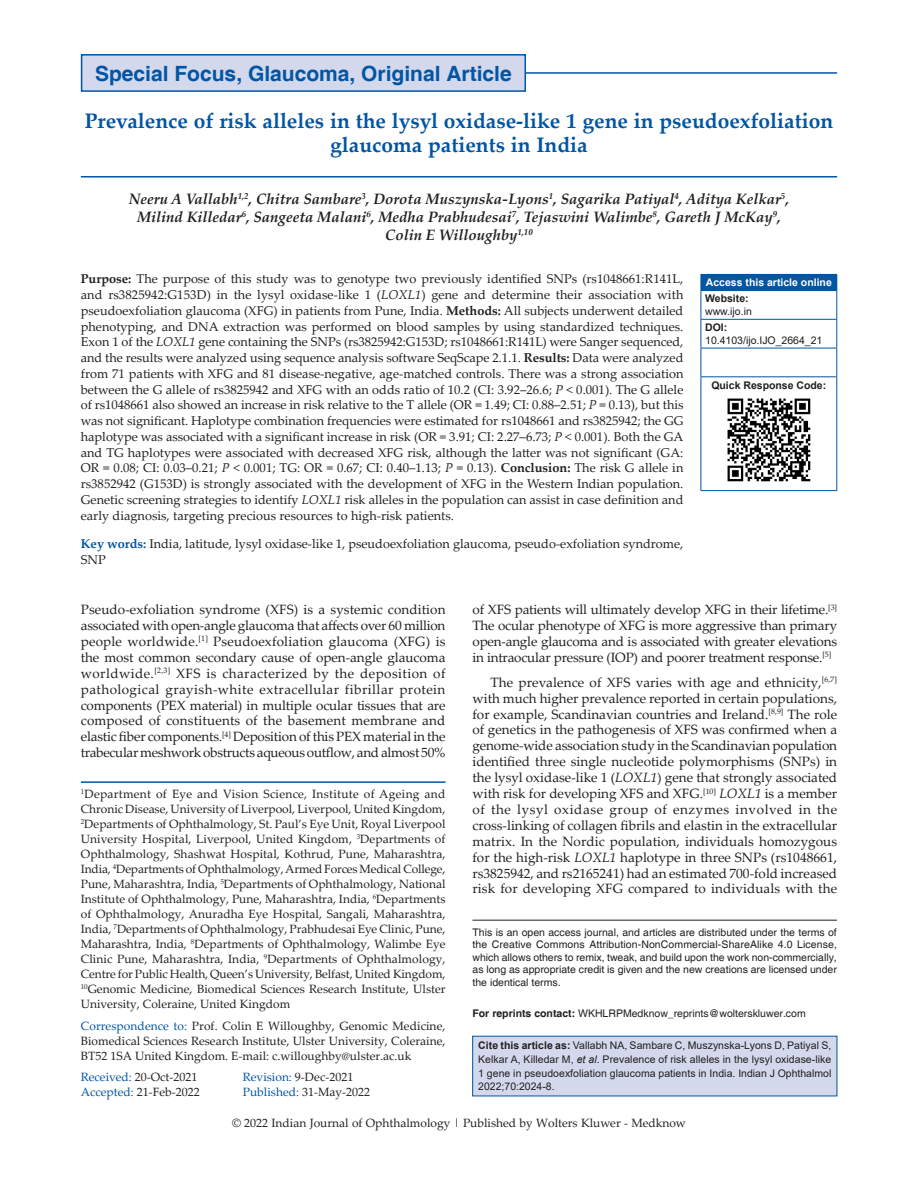
<style>
.page{position:relative;width:918px;height:1188px;background:#fff}
.page>*{position:absolute;margin:0;border:0;box-sizing:border-box;transform-origin:0 0}
.AT{font:700 21px/24px "Palatino Linotype";color:#0155a5;text-align:center}
.AH{font:700 21px "Helvetica";color:#0155a5}
.AU{font:italic 700 15px/18px "Palatino Linotype";color:#231f20;text-align:center}
.TXFL{font:13.5px/15.9px "Palatino Linotype";letter-spacing:-.02em;color:#231f20;text-align:justify}
.TX{font:13.5px/15.9px "Palatino Linotype";letter-spacing:.005em;color:#231f20;text-align:justify}
.ABS{font:12.75px/15.8px "Palatino Linotype";color:#231f20;text-align:justify}
.KWD{font:12.75px/15.8px "Palatino Linotype";color:#231f20}
.AFF{font:12px/15px "Palatino Linotype";color:#231f20;text-align:justify}
.ADD{font:12px/15px "Palatino Linotype";color:#231f20;text-align:justify}
.HIS{font:12px "Palatino Linotype";color:#231f20}
.Reprint{font:10.5px/12.6px "Helvetica";color:#231f20;text-align:justify}
.HTC{font:10.5px/13.6px "Arial";color:#231f20}
.t1{font:10.5px/12.6px "Arial";color:#1f1b1c}
.t2{font:700 10.5px "Arial";color:#fff}
.t3{font:700 10.5px "Arial";color:#231f20}
.s1{font-weight:700}
.s2{font-weight:700;color:#231f20}
.s3{font-style:italic}
.s4{font-weight:700;color:#0155a5}
.s5{color:#0155a5}
</style>
<div class="page">
<hr style="left:81px;top:176px;width:756px;height:2px;background:#0155a5">
<div style="left:701px;top:274px;width:136px;height:17px;background:#0155a5"></div>
<hr style="left:701px;top:319px;width:136px;height:1px;background:#0155a5">
<hr style="left:701px;top:348px;width:136px;height:1px;background:#0155a5">
<svg style="left:701px;top:291px;width:1px;height:85px"></svg>
<svg style="left:836px;top:291px;width:1px;height:85px"></svg>
<hr style="left:701px;top:376px;width:136px;height:1px;background:#0155a5">
<hr style="left:701px;top:377px;width:1px;height:113px;background:#0155a5">
<hr style="left:836px;top:377px;width:1px;height:113px;background:#0155a5">
<hr style="left:701px;top:490px;width:136px;height:1px;background:#0155a5">
<img style="left:727px;top:398px;width:84px;height:84px">
<hr style="left:81px;top:781px;width:365px;height:2px;background:#0155a5">
<hr style="left:472px;top:920px;width:365px;height:1px;background:#231f20">
<div style="left:473px;top:1036px;width:364px;height:60px;background:#d3d8ec"></div>
<hr style="left:258px;top:72px;width:579px;height:2px;background:#0155a5">
<div style="left:82px;top:55px;width:443px;height:36px;background:#d3d8ec"></div>
<div style="left:81px;top:54px;width:445px;height:38px;border:2px solid #0155a5"></div>
<p class="AH" style="left:95px;top:60px;width:418px">Special Focus, Glaucoma, Original Article</p>
<p class="AT" style="left:85px;top:108px;width:750px">Prevalence of risk alleles in the lysyl oxidase‑like 1 gene in pseudoexfoliation glaucoma patients in India</p>
<p class="AU" style="left:129px;top:189px;width:662px">Neeru A Vallabh<sup>1,2</sup>, Chitra Sambare<sup>3</sup>, Dorota Muszynska‑Lyons<sup>1</sup>, Sagarika Patiyal<sup>4</sup>, Aditya Kelkar<sup>5</sup>,<br>Milind Killedar<sup>6</sup>, Sangeeta Malani<sup>6</sup>, Medha Prabhudesai<sup>7</sup>, Tejaswini Walimbe<sup>8</sup>, Gareth J McKay<sup>9</sup>,<br>Colin E Willoughby<sup>1,10</sup></p>
<p class="t2" style="left:706px;top:275px;width:128px">Access this article online</p>
<p class="HTC" style="left:705px;top:292px;width:48px;line-height:12.6px"><span class="s1">Website: </span>www.ijo.in</p>
<p class="t1" style="left:705px;top:321px;width:119px"><span class="s2">DOI:<br></span>10.4103/ijo.IJO_2664_21</p>
<p class="t3" style="left:711px;top:378px;width:116px">Quick Response Code:</p>
<p class="ABS" style="left:81px;top:271px;width:604px"><span class="s1">Purpose:</span> The purpose of this study was to genotype two previously identified SNPs (rs1048661:R141L, and rs3825942:G153D) in the lysyl oxidase‑like 1 (<span class="s3">LOXL1</span>) gene and determine their association with pseudoexfoliation glaucoma (XFG) in patients from Pune, India. <span class="s1">Methods:</span> All subjects underwent detailed phenotyping, and DNA extraction was performed on blood samples by using standardized techniques.<br>Exon 1 of the <span class="s3">LOXL1</span> gene containing the SNPs (rs3825942:G153D; rs1048661:R141L) were Sanger sequenced, and the results were analyzed using sequence analysis software SeqScape 2.1.1. <span class="s1">Results:</span> Data were analyzed from 71 patients with XFG and 81 disease‑negative, age‑matched controls. There was a strong association between the G allele of rs3825942 and XFG with an odds ratio of 10.2 (CI: 3.92–26.6; <span class="s3">P</span> &lt; 0.001). The G allele of rs1048661 also showed an increase in risk relative to the T allele (OR = 1.49; CI: 0.88–2.51; <span class="s3">P</span> = 0.13), but this was not significant. Haplotype combination frequencies were estimated for rs1048661 and rs3825942; the GG haplotype was associated with a significant increase in risk (OR = 3.91; CI: 2.27–6.73; <span class="s3">P</span> &lt; 0.001). Both the GA and TG haplotypes were associated with decreased XFG risk, although the latter was not significant (GA:<br>OR = 0.08; CI: 0.03–0.21; <span class="s3">P</span> &lt; 0.001; TG: OR = 0.67; CI: 0.40–1.13; <span class="s3">P</span> = 0.13). <span class="s1">Conclusion:</span> The risk G allele in rs3852942 (G153D) is strongly associated with the development of XFG in the Western Indian population.<br>Genetic screening strategies to identify <span class="s3">LOXL1</span> risk alleles in the population can assist in case definition and early diagnosis, targeting precious resources to high‑risk patients.</p>
<p class="KWD" style="left:81px;top:535px;width:604px"><span class="s4">Key words:</span> India, latitude, lysyl oxidase‑like 1, pseudoexfoliation glaucoma, pseudo‑exfoliation syndrome,<br>SNP</p>
<p class="TXFL" style="left:81px;top:601px;width:366px">Pseudo‑exfoliation syndrome (XFS) is a systemic condition associated with open‑angle glaucoma that affects over 60 million people worldwide.<sup>[1]</sup> Pseudoexfoliation glaucoma (XFG) is the most common secondary cause of open‑angle glaucoma worldwide.<sup>[2,3]</sup> XFS is characterized by the deposition of pathological grayish‑white extracellular fibrillar protein components (PEX material) in multiple ocular tissues that are composed of constituents of the basement membrane and elastic fiber components.<sup>[4]</sup> Deposition of this PEX material in the trabecular meshwork obstructs aqueous outflow, and almost 50%</p>
<p class="TXFL" style="left:472px;top:601px;width:366px">of XFS patients will ultimately develop XFG in their lifetime.<sup>[3] </sup>The ocular phenotype of XFG is more aggressive than primary open‑angle glaucoma and is associated with greater elevations in intraocular pressure (IOP) and poorer treatment response.<sup>[5]</sup></p>
<p class="TX" style="left:472px;top:674px;width:366px;text-indent:18px">The prevalence of XFS varies with age and ethnicity,<sup>[6,7] </sup>with much higher prevalence reported in certain populations, for example, Scandinavian countries and Ireland.<sup>[8,9]</sup> The role of genetics in the pathogenesis of XFS was confirmed when a genome‑wide association study in the Scandinavian population identified three single nucleotide polymorphisms (SNPs) in the lysyl oxidase‑like 1 (<span class="s3">LOXL1</span>) gene that strongly associated with risk for developing XFS and XFG.<sup>[10]</sup> <span class="s3">LOXL1</span> is a member of the lysyl oxidase group of enzymes involved in the cross‑linking of collagen fibrils and elastin in the extracellular matrix. In the Nordic population, individuals homozygous for the high‑risk <span class="s3">LOXL1</span> haplotype in three SNPs (rs1048661, rs3825942, and rs2165241) had an estimated 700‑fold increased risk for developing XFG compared to individuals with the</p>
<p class="Reprint" style="left:472px;top:926px;width:366px">This is an open access journal, and articles are distributed under the terms of the Creative Commons Attribution‑NonCommercial‑ShareAlike 4.0 License, which allows others to remix, tweak, and build upon the work non‑commercially, as long as appropriate credit is given and the new creations are licensed under the identical terms.</p>
<p class="Reprint" style="left:472px;top:1007px;width:335px"><span class="s1">For reprints contact:</span> WKHLRPMedknow_reprints@wolterskluwer.com</p>
<p class="HTC" style="left:478px;top:1039px;width:355px;text-align:justify"><span class="s1">Cite this article as:</span> Vallabh NA, Sambare C, Muszynska‑Lyons D, Patiyal S, Kelkar A, Killedar M, <span class="s3">et al</span>. Prevalence of risk alleles in the lysyl oxidase‑like 1 gene in pseudoexfoliation glaucoma patients in India. Indian J Ophthalmol 2022;70:2024-8.</p>
<p class="AFF" style="left:81px;top:786px;width:366px"><sup>1</sup>Department of Eye and Vision Science, Institute of Ageing and Chronic Disease, University of Liverpool, Liverpool, United Kingdom, <sup>2</sup>Departments of Ophthalmology, St. Paul’s Eye Unit, Royal Liverpool University Hospital, Liverpool, United Kingdom, <sup>3</sup>Departments of Ophthalmology, Shashwat Hospital, Kothrud, Pune, Maharashtra, India, <sup>4</sup>Departments of Ophthalmology,Armed Forces Medical College, Pune, Maharashtra, India, <sup>5</sup>Departments of Ophthalmology, National Institute of Ophthalmology, Pune, Maharashtra, India, <sup>6</sup>Departments of Ophthalmology, Anuradha Eye Hospital, Sangali, Maharashtra, India, <sup>7</sup>Departments of Ophthalmology, Prabhudesai Eye Clinic, Pune, Maharashtra, India, <sup>8</sup>Departments of Ophthalmology, Walimbe Eye Clinic Pune, Maharashtra, India, <sup>9</sup>Departments of Ophthalmology, Centre for Public Health, Queen’s University, Belfast, United Kingdom, <sup>10</sup>Genomic Medicine, Biomedical Sciences Research Institute, Ulster University, Coleraine, United Kingdom</p>
<p class="ADD" style="left:81px;top:1018px;width:366px"><span class="s5">Correspondence to:</span> Prof. Colin E Willoughby, Genomic Medicine, Biomedical Sciences Research Institute, Ulster University, Coleraine, BT52 1SA United Kingdom. E‑mail: c.willoughby@ulster.ac.uk</p>
<p class="HIS" style="left:81px;top:1069px;width:118px"><span class="s5">Received:</span> 20-Oct-2021</p>
<p class="HIS" style="left:243px;top:1069px;width:112px"><span class="s5">Revision:</span> 9-Dec-2021</p>
<p class="HIS" style="left:81px;top:1084px;width:120px"><span class="s5">Accepted:</span> 21-Feb-2022</p>
<p class="HIS" style="left:243px;top:1084px;width:129px"><span class="s5">Published:</span> 31-May-2022</p>
<p class="AFF" style="left:232px;top:1115px;width:455px">© 2022 Indian Journal of Ophthalmology | Published by Wolters Kluwer - Medknow</p>
</div>
